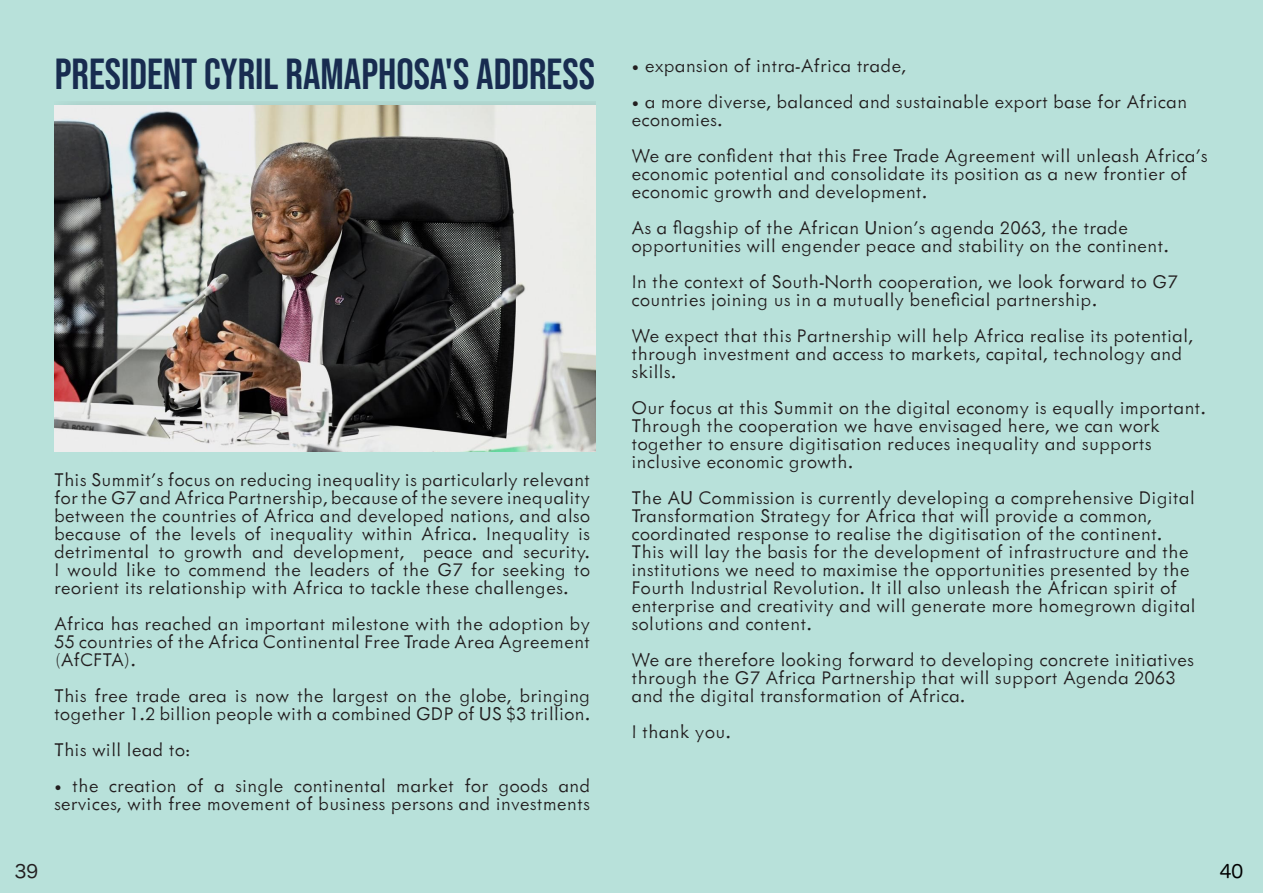
<style>
.page{position:relative;width:1263px;height:893px;background:#b8e1da}
.page>*{position:absolute;margin:0;border:0;box-sizing:border-box;transform-origin:0 0}
.t1{font:43.5px "Bebas Neue";color:#182c50}
.t2{font:300 21px/18px "Metallophile Sp 8";color:#231f20}
.t3{font:18px "Hira Maru Pro W4";color:#231f20}
.t4{font:18px "Hira Maru Pro W4";color:#000}
</style>
<div class="page">
<img style="left:54px;top:106px;width:542px;height:346px">
<p class="t1" style="left:55px;top:49px;width:542px">PRESIDENT CYRIL RAMAPHOSA'S ADDRESS</p>
<p class="t2" style="left:54px;top:470px;width:538px;text-align:justify">This Summit’s focus on reducing inequality is particularly relevant for the G7 and Africa Partnership, because of the severe inequality between the countries of Africa and developed nations, and also because of the levels of inequality within Africa. Inequality is detrimental to growth and development, peace and security.<br>I would like to commend the leaders of the G7 for seeking to reorient its relationship with Africa to tackle these challenges.</p>
<p class="t2" style="left:54px;top:614px;width:538px;text-align:justify">Africa has reached an important milestone with the adoption by 55 countries of the Africa Continental Free Trade Area Agreement (AfCFTA).</p>
<p class="t2" style="left:54px;top:686px;width:538px">This free trade area is now the largest on the globe, bringing together 1.2 billion people with a combined GDP of US $3 trillion.</p>
<p class="t2" style="left:54px;top:740px;width:138px">This will lead to:</p>
<p class="t2" style="left:54px;top:776px;width:538px">• the creation of a single continental market for goods and services, with free movement of business persons and investments</p>
<p class="t2" style="left:631px;top:56px;width:276px">• expansion of intra-Africa trade,</p>
<p class="t2" style="left:631px;top:92px;width:557px">• a more diverse, balanced and sustainable export base for African economies.</p>
<p class="t2" style="left:631px;top:146px;width:578px">We are confident that this Free Trade Agreement will unleash Africa’s economic potential and consolidate its position as a new frontier of economic growth and development.</p>
<p class="t2" style="left:631px;top:218px;width:539px">As a flagship of the African Union's agenda 2063, the trade opportunities will engender peace and stability on the continent.</p>
<p class="t2" style="left:631px;top:272px;width:548px">In the context of South-North cooperation, we look forward to G7 countries joining us in a mutually beneficial partnership.</p>
<p class="t2" style="left:631px;top:326px;width:563px">We expect that this Partnership will help Africa realise its potential, through investment and access to markets, capital, technology and skills.</p>
<p class="t2" style="left:631px;top:398px;width:576px">Our focus at this Summit on the digital economy is equally important.<br>Through the cooperation we have envisaged here, we can work together to ensure digitisation reduces inequality and supports inclusive economic growth.</p>
<p class="t2" style="left:631px;top:488px;width:566px">The AU Commission is currently developing a comprehensive Digital Transformation Strategy for Africa that will provide a common, coordinated response to realise the digitisation of the continent.<br>This will lay the basis for the development of infrastructure and the institutions we need to maximise the opportunities presented by the Fourth Industrial Revolution. It ill also unleash the African spirit of enterprise and creativity and will generate more homegrown digital solutions and content.</p>
<p class="t2" style="left:631px;top:650px;width:564px">We are therefore looking forward to developing concrete initiatives through the G7 Africa Partnership that will support Agenda 2063 and the digital transformation of Africa.</p>
<p class="t2" style="left:631px;top:722px;width:101px">I thank you.</p>
<p class="t3" style="left:15px;top:856px;width:25px">39</p>
<p class="t4" style="left:1220px;top:856px;width:25px">40</p>
</div>
